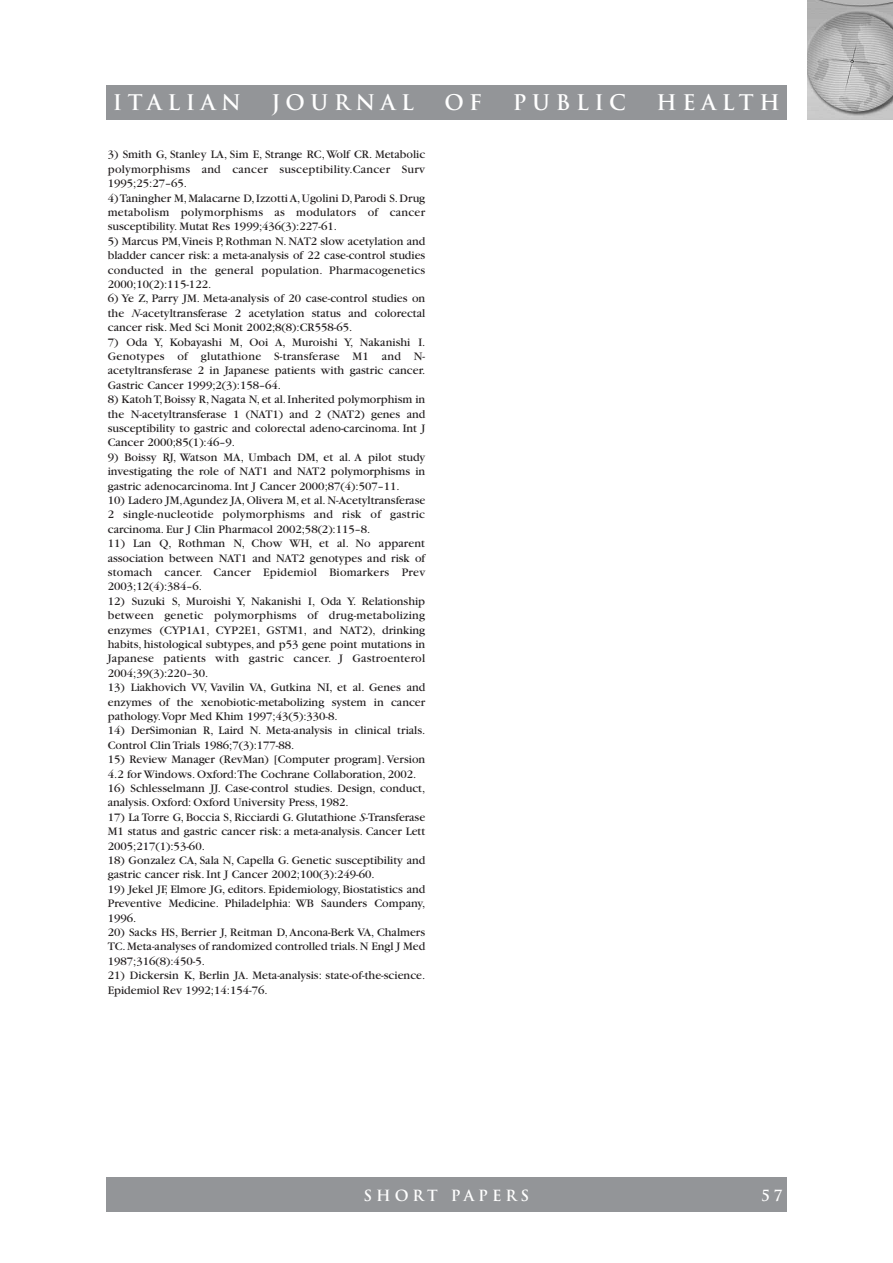
<style>
.page{position:relative;width:893px;height:1263px;background:#fff}
.page>*{position:absolute;margin:0;border:0;box-sizing:border-box;transform-origin:0 0}
.t1{font:700 21px "Trajan";letter-spacing:.265em;color:#fff}
.t2{font:700 15px "Trajan";letter-spacing:.255em;color:#fff}
.t3{font:12px/14.4px "Garamond";color:#231f20;text-align:justify}
.s1{font-style:italic}
</style>
<div class="page">
<img style="left:808px;top:0;width:85px;height:119px">
<div style="left:106px;top:85px;width:681px;height:34px;background:#939598"></div>
<div style="left:106px;top:1178px;width:681px;height:34px;background:#939598"></div>
<h1 class="t1" style="left:113px;top:90px;width:130px">ITALIAN</h1>
<h1 class="t1" style="left:271px;top:90px;width:144px">JOURNAL</h1>
<h1 class="t1" style="left:444px;top:90px;width:39px">O F</h1>
<h1 class="t1" style="left:513px;top:90px;width:115px">PUBLIC</h1>
<h1 class="t1" style="left:657px;top:90px;width:125px">HEALTH</h1>
<p class="t3" style="left:108px;top:148px;width:319px">3) Smith G, Stanley LA, Sim E, Strange RC,Wolf CR. Metabolic polymorphisms and cancer susceptibility.Cancer Surv 1995;25:27–65.</p>
<p class="t3" style="left:108px;top:192px;width:319px">4) Taningher M,Malacarne D,Izzotti A,Ugolini D,Parodi S.Drug metabolism polymorphisms as modulators of cancer susceptibility. Mutat Res 1999;436(3):227-61.</p>
<p class="t3" style="left:108px;top:235px;width:319px">5) Marcus PM,Vineis P, Rothman N. NAT2 slow acetylation and bladder cancer risk: a meta-analysis of 22 case-control studies conducted in the general population. Pharmacogenetics 2000;10(2):115-122.</p>
<p class="t3" style="left:108px;top:292px;width:319px">6) Ye Z, Parry JM. Meta-analysis of 20 case-control studies on the <span class="s1">N-</span>acetyltransferase 2 acetylation status and colorectal cancer risk. Med Sci Monit 2002;8(8):CR558-65.</p>
<p class="t3" style="left:108px;top:336px;width:319px">7) Oda Y, Kobayashi M, Ooi A, Muroishi Y, Nakanishi I.<br>Genotypes of glutathione S-transferase M1 and N&shy;acetyltransferase 2 in Japanese patients with gastric cancer.<br>Gastric Cancer 1999;2(3):158–64.</p>
<p class="t3" style="left:108px;top:393px;width:319px">8) Katoh T,Boissy R,Nagata N,et al.Inherited polymorphism in the N-acetyltransferase 1 (NAT1) and 2 (NAT2) genes and susceptibility to gastric and colorectal adeno-carcinoma. Int J Cancer 2000;85(1):46–9.</p>
<p class="t3" style="left:108px;top:451px;width:319px">9) Boissy RJ, Watson MA, Umbach DM, et al. A pilot study investigating the role of NAT1 and NAT2 polymorphisms in gastric adenocarcinoma. Int J Cancer 2000;87(4):507–11.</p>
<p class="t3" style="left:108px;top:494px;width:319px">10) Ladero JM,Agundez JA, Olivera M, et al. N-Acetyltransferase 2 single-nucleotide polymorphisms and risk of gastric carcinoma. Eur J Clin Pharmacol 2002;58(2):115–8.</p>
<p class="t3" style="left:108px;top:537px;width:319px">11) Lan Q, Rothman N, Chow WH, et al. No apparent association between NAT1 and NAT2 genotypes and risk of stomach cancer. Cancer Epidemiol Biomarkers Prev 2003;12(4):384–6.</p>
<p class="t3" style="left:108px;top:595px;width:319px">12) Suzuki S, Muroishi Y, Nakanishi I, Oda Y. Relationship between genetic polymorphisms of drug-metabolizing enzymes (CYP1A1, CYP2E1, GSTM1, and NAT2), drinking habits, histological subtypes, and p53 gene point mutations in Japanese patients with gastric cancer. J Gastroenterol 2004;39(3):220–30.</p>
<p class="t3" style="left:108px;top:681px;width:319px">13) Liakhovich VV, Vavilin VA, Gutkina NI, et al. Genes and enzymes of the xenobiotic-metabolizing system in cancer pathology.Vopr Med Khim 1997;43(5):330-8.</p>
<p class="t3" style="left:108px;top:724px;width:319px">14) DerSimonian R, Laird N. Meta-analysis in clinical trials.<br>Control Clin Trials 1986;7(3):177-88.</p>
<p class="t3" style="left:108px;top:753px;width:319px">15) Review Manager (RevMan) [Computer program]. Version<br>4.2 for Windows. Oxford:The Cochrane Collaboration, 2002.</p>
<p class="t3" style="left:108px;top:782px;width:319px">16) Schlesselmann JJ. Case-control studies. Design, conduct, analysis. Oxford: Oxford University Press, 1982.</p>
<p class="t3" style="left:108px;top:811px;width:319px">17) La Torre G, Boccia S, Ricciardi G. Glutathione <span class="s1">S</span>-Transferase M1 status and gastric cancer risk: a meta-analysis. Cancer Lett 2005;217(1):53-60.</p>
<p class="t3" style="left:108px;top:854px;width:319px">18) Gonzalez CA, Sala N, Capella G. Genetic susceptibility and gastric cancer risk. Int J Cancer 2002;100(3):249-60.</p>
<p class="t3" style="left:108px;top:883px;width:319px">19) Jekel JF, Elmore JG, editors. Epidemiology, Biostatistics and Preventive Medicine. Philadelphia: WB Saunders Company, 1996.</p>
<p class="t3" style="left:108px;top:926px;width:319px">20) Sacks HS, Berrier J, Reitman D, Ancona-Berk VA, Chalmers TC.Meta-analyses of randomized controlled trials.N Engl J Med 1987;316(8):450-5.</p>
<p class="t3" style="left:108px;top:969px;width:319px">21) Dickersin K, Berlin JA. Meta-analysis: state-of-the-science.<br>Epidemiol Rev 1992;14:154-76.</p>
<p class="t2" style="left:364px;top:1186px;width:167px">SHORT PAPERS</p>
<p class="t2" style="left:761px;top:1186px;width:22px">5 7</p>
</div>
